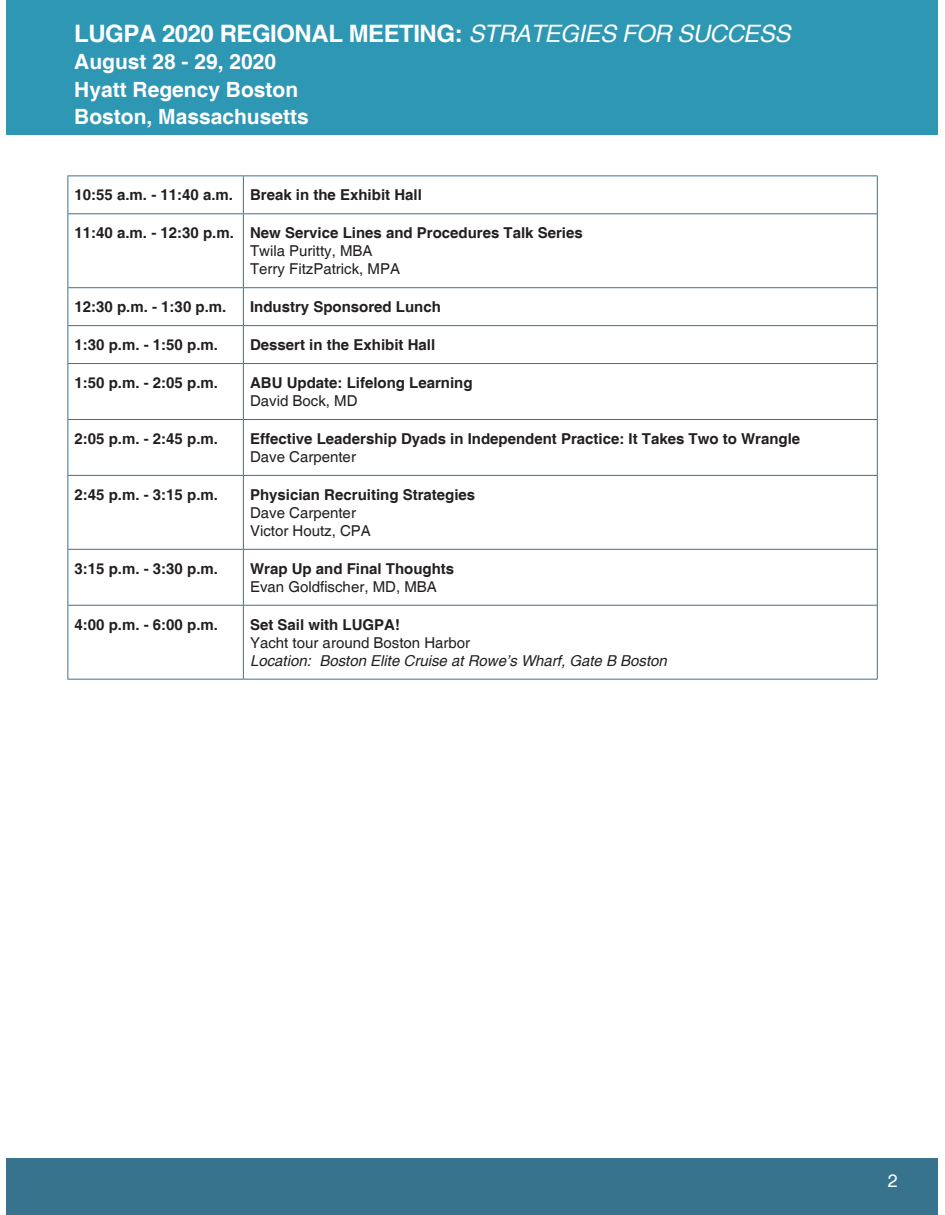
<style>
.page{position:relative;width:945px;height:1215px;background:#fff}
.page>*{position:absolute;margin:0;border:0;box-sizing:border-box;transform-origin:0 0}
.t1{font:700 24px "Helvetica";letter-spacing:-.02em;color:#fff}
.t2{font:700 21px/27.3px "Helvetica";color:#fff}
.t3{font:18px "Helvetica";color:#fff}
.t4{font:700 15px "Helvetica";color:#231f20}
.t5{font:15px/18px "Helvetica";color:#231f20}
.t6{font:italic 15px "Helvetica";color:#231f20}
.s1{font-weight:400;font-style:italic}
.s2{font-weight:700}
</style>
<div class="page">
<div style="left:7px;top:0;width:931px;height:135px;background:#2e97b4"></div>
<div style="left:7px;top:1159px;width:931px;height:56px;background:#37738d"></div>
<hr style="left:243px;top:176px;width:1px;height:37px;background:#37738d">
<hr style="left:243px;top:214px;width:1px;height:73px;background:#37738d">
<hr style="left:243px;top:288px;width:1px;height:37px;background:#37738d">
<hr style="left:243px;top:326px;width:1px;height:37px;background:#37738d">
<hr style="left:243px;top:364px;width:1px;height:55px;background:#37738d">
<hr style="left:243px;top:420px;width:1px;height:55px;background:#37738d">
<hr style="left:243px;top:476px;width:1px;height:73px;background:#37738d">
<hr style="left:243px;top:550px;width:1px;height:55px;background:#37738d">
<hr style="left:243px;top:606px;width:1px;height:73px;background:#37738d">
<hr style="left:68px;top:176px;width:175px;height:1px;background:#37738d">
<hr style="left:68px;top:176px;width:1px;height:37px;background:#37738d">
<hr style="left:243px;top:176px;width:635px;height:1px;background:#37738d">
<hr style="left:68px;top:213px;width:175px;height:1px;background:#37738d">
<hr style="left:68px;top:214px;width:1px;height:73px;background:#37738d">
<hr style="left:243px;top:213px;width:634px;height:1px;background:#37738d">
<hr style="left:68px;top:287px;width:175px;height:1px;background:#37738d">
<hr style="left:68px;top:288px;width:1px;height:37px;background:#37738d">
<hr style="left:243px;top:287px;width:634px;height:1px;background:#37738d">
<hr style="left:68px;top:325px;width:175px;height:1px;background:#37738d">
<hr style="left:68px;top:326px;width:1px;height:37px;background:#37738d">
<hr style="left:243px;top:325px;width:634px;height:1px;background:#37738d">
<hr style="left:68px;top:363px;width:175px;height:1px;background:#37738d">
<hr style="left:68px;top:364px;width:1px;height:55px;background:#37738d">
<hr style="left:243px;top:363px;width:634px;height:1px;background:#37738d">
<hr style="left:68px;top:419px;width:175px;height:1px;background:#37738d">
<hr style="left:68px;top:420px;width:1px;height:55px;background:#37738d">
<hr style="left:243px;top:419px;width:634px;height:1px;background:#37738d">
<hr style="left:68px;top:475px;width:175px;height:1px;background:#37738d">
<hr style="left:68px;top:476px;width:1px;height:73px;background:#37738d">
<hr style="left:243px;top:475px;width:634px;height:1px;background:#37738d">
<hr style="left:68px;top:549px;width:175px;height:1px;background:#37738d">
<hr style="left:68px;top:550px;width:1px;height:55px;background:#37738d">
<hr style="left:243px;top:549px;width:634px;height:1px;background:#37738d">
<hr style="left:68px;top:605px;width:175px;height:1px;background:#37738d">
<hr style="left:68px;top:606px;width:1px;height:73px;background:#37738d">
<hr style="left:243px;top:605px;width:634px;height:1px;background:#37738d">
<hr style="left:68px;top:679px;width:175px;height:1px;background:#37738d">
<hr style="left:243px;top:679px;width:635px;height:1px;background:#37738d">
<hr style="left:877px;top:176px;width:1px;height:38px;background:#37738d">
<hr style="left:877px;top:214px;width:1px;height:74px;background:#37738d">
<hr style="left:877px;top:288px;width:1px;height:38px;background:#37738d">
<hr style="left:877px;top:326px;width:1px;height:38px;background:#37738d">
<hr style="left:877px;top:364px;width:1px;height:55px;background:#37738d">
<hr style="left:877px;top:419px;width:1px;height:56px;background:#37738d">
<hr style="left:877px;top:475px;width:1px;height:74px;background:#37738d">
<hr style="left:877px;top:549px;width:1px;height:56px;background:#37738d">
<hr style="left:877px;top:605px;width:1px;height:74px;background:#37738d">
<h1 class="t1" style="left:74px;top:19px;width:718px">LUGPA 2020 REGIONAL MEETING: <span class="s1">STRATEGIES FOR SUCCESS</span></h1>
<h2 class="t2" style="left:74px;top:49px;width:236px">August 28 - 29, 2020<br>Hyatt Regency Boston<br>Boston, Massachusetts</h2>
<p class="t4" style="left:75px;top:186px;width:160px">10:55 a.m. - 11:40 a.m.</p>
<p class="t4" style="left:250px;top:186px;width:173px">Break in the Exhibit Hall</p>
<p class="t4" style="left:75px;top:224px;width:161px">11:40 a.m. - 12:30 p.m.</p>
<p class="t4" style="left:250px;top:224px;width:334px">New Service Lines and Procedures Talk Series</p>
<p class="t5" style="left:250px;top:242px;width:124px">Twila Puritty, MBA</p>
<p class="t5" style="left:250px;top:260px;width:152px">Terry FitzPatrick, MPA</p>
<p class="t4" style="left:75px;top:298px;width:153px">12:30 p.m. - 1:30 p.m.</p>
<p class="t4" style="left:250px;top:298px;width:192px">Industry Sponsored Lunch</p>
<p class="t4" style="left:75px;top:336px;width:145px">1:30 p.m. - 1:50 p.m.</p>
<p class="t4" style="left:250px;top:336px;width:187px">Dessert in the Exhibit Hall</p>
<p class="t4" style="left:75px;top:374px;width:145px">1:50 p.m. - 2:05 p.m.</p>
<p class="t4" style="left:250px;top:374px;width:224px">ABU Update: Lifelong Learning</p>
<p class="t5" style="left:250px;top:392px;width:109px">David Bock, MD</p>
<p class="t4" style="left:75px;top:429px;width:145px">2:05 p.m. - 2:45 p.m.</p>
<p class="t4" style="left:250px;top:429px;width:552px">Effective Leadership Dyads in Independent Practice: It Takes Two to Wrangle</p>
<p class="t5" style="left:250px;top:448px;width:107px">Dave Carpenter</p>
<p class="t4" style="left:75px;top:485px;width:145px">2:45 p.m. - 3:15 p.m.</p>
<p class="t4" style="left:250px;top:485px;width:227px">Physician Recruiting Strategies</p>
<p class="t5" style="left:250px;top:504px;width:107px">Dave Carpenter</p>
<p class="t5" style="left:250px;top:522px;width:122px">Victor Houtz, CPA</p>
<p class="t4" style="left:75px;top:559px;width:145px">3:15 p.m. - 3:30 p.m.</p>
<p class="t4" style="left:250px;top:559px;width:206px">Wrap Up and Final Thoughts</p>
<p class="t5" style="left:250px;top:578px;width:188px">Evan Goldfischer, MD, MBA</p>
<p class="t4" style="left:75px;top:615px;width:145px">4:00 p.m. - 6:00 p.m.</p>
<p class="t5" style="left:250px;top:616px;width:222px"><span class="s2">Set Sail with LUGPA!<br></span>Yacht tour around Boston Harbor</p>
<p class="t6" style="left:250px;top:652px;width:418px">Location: Boston Elite Cruise at Rowe’s Wharf, Gate B Boston</p>
<p class="t3" style="left:888px;top:1170px;width:12px">2</p>
</div>
